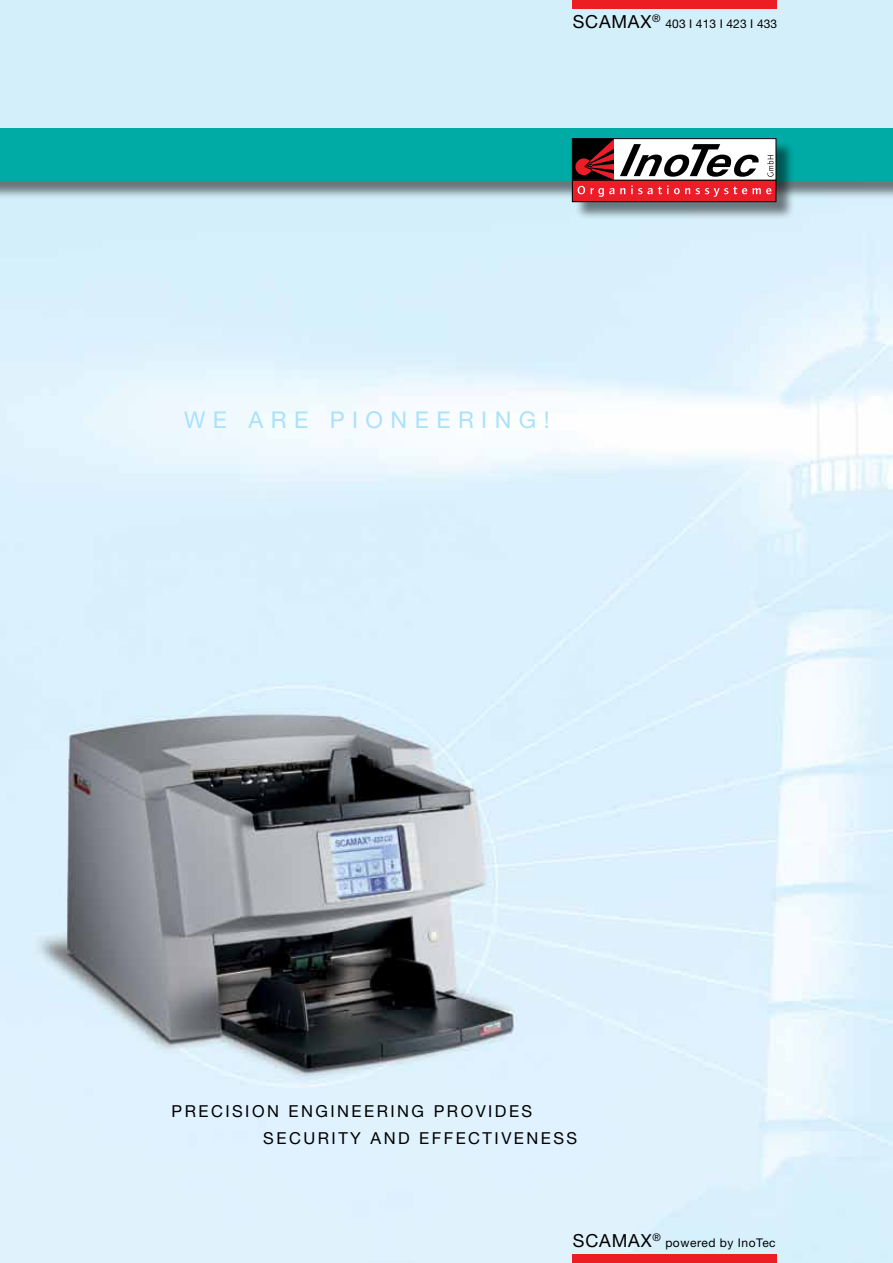
<style>
.page{position:relative;width:893px;height:1263px;background:#fff}
.page>*{position:absolute;margin:0;border:0;box-sizing:border-box;transform-origin:0 0}
.t1{font:23.1px "Helvetica Neue";letter-spacing:.325em;color:#abe1fa}
.t2{font:18px "Helvetica Neue";letter-spacing:.045em;color:#000}
.t3{font:16.5px/27px "Helvetica Neue";letter-spacing:.15em;color:#000}
.t4{font:12px "Helvetica Neue";letter-spacing:.01em;color:#000}
</style>
<div class="page">
<img style="left:0;top:0;width:893px;height:1263px">
<div style="left:0;top:130px;width:893px;height:69px;background:#000;opacity:.5"></div>
<div style="left:0;top:128px;width:893px;height:52px;background:#00aaa5"></div>
<div style="left:574px;top:140px;width:221px;height:81px;background:#000;opacity:.5"></div>
<div style="left:572px;top:180px;width:204px;height:22px;background:#ed1c29"></div>
<div style="left:572px;top:180px;width:204px;height:22px;border:1px solid #000"></div>
<svg style="left:572px;top:138px;width:201px;height:59px"></svg>
<div style="left:572px;top:1254px;width:204px;height:9px;background:#ed1d24"></div>
<div style="left:572px;top:0;width:204px;height:9px;background:#ed1d24"></div>
<p class="t2" style="left:573px;top:11px;width:89px">SCAMAX<sup>®</sup></p>
<p class="t4" style="left:665px;top:17px;width:113px">403 I 413 I 423 I 433</p>
<h1 class="t1" style="left:184px;top:406px;width:367px">WE ARE PIONEERING!</h1>
<p class="t3" style="left:263px;top:1097px;width:315px;text-indent:-92px">PRECISION ENGINEERING PROVIDES<br>SECURITY AND EFFECTIVENESS</p>
<p class="t2" style="left:573px;top:1230px;width:89px">SCAMAX<sup>®</sup></p>
<p class="t4" style="left:665px;top:1236px;width:112px">POWERED BY I NOTEC</p>
</div>
